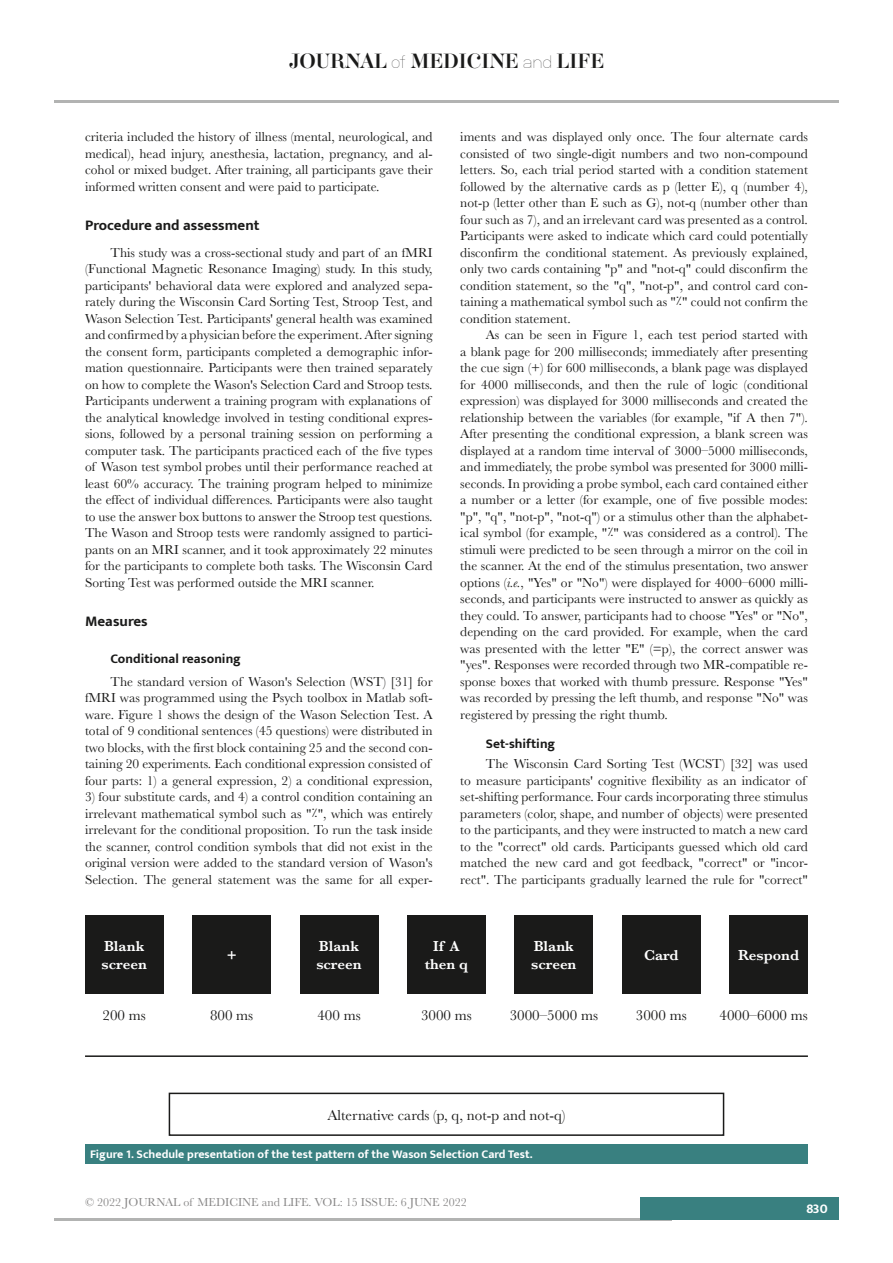
<style>
.page{position:relative;width:893px;height:1263px;background:#fff}
.page>*{position:absolute;margin:0;border:0;box-sizing:border-box;transform-origin:0 0}
.t1{font:18px "Aker Brygge Display";color:#1a1a19}
.t2{font:15px "Baskerville";color:#1a1a19}
.t3{font:600 15px/18px "Baskerville";color:#fff}
.titlu_3{font:700 15px "Mukta";color:#1a1a19}
.text{font:13.5px/16.5px "Baskerville";color:#1a1a19;text-align:justify}
.titlu_4{font:700 13.5px "Mukta";color:#1a1a19}
.t4{font:700 13.5px "Mukta";color:#fff}
.legenda_tabel{font:700 12px "Mukta";color:#fff}
.t5{font:12px "Baskerville";color:#888787}
.s1{font-family:"Neubau Grotesk Lei"}
.s2{font-family:"Arial";font-size:12px}
.s3{font-style:italic}
</style>
<div class="page">
<hr style="left:54px;top:1218px;width:618px;height:2px;background:#b2b3b2">
<div style="left:641px;top:1198px;width:198px;height:22px;background:#398080"></div>
<hr style="left:54px;top:100px;width:785px;height:2px;background:#b2b3b2">
<div style="left:85px;top:915px;width:78px;height:79px;background:#1a1a19"></div>
<div style="left:192px;top:915px;width:79px;height:79px;background:#1a1a19"></div>
<div style="left:300px;top:915px;width:78px;height:79px;background:#1a1a19"></div>
<div style="left:169px;top:1092px;width:555px;height:44px;border:2px solid #1a1a19"></div>
<div style="left:407px;top:915px;width:79px;height:79px;background:#1a1a19"></div>
<div style="left:515px;top:915px;width:78px;height:79px;background:#1a1a19"></div>
<div style="left:622px;top:915px;width:78px;height:79px;background:#1a1a19"></div>
<div style="left:729px;top:915px;width:79px;height:79px;background:#1a1a19"></div>
<hr style="left:85px;top:1055px;width:723px;height:2px;background:#1a1a19">
<div style="left:85px;top:1144px;width:723px;height:20px;background:#398080"></div>
<h1 class="t1" style="left:289px;top:49px;width:317px">JOURNAL <span class="s1">of</span> MEDICINE <span class="s1">and</span> LIFE</h1>
<p class="text" style="left:85px;top:129px;width:349px">criteria included the history of illness (mental, neurological, and medical), head injury, anesthesia, lactation, pregnancy, and al&shy;cohol or mixed budget. After training, all participants gave their informed written consent and were paid to participate.</p>
<p class="titlu_3" style="left:85px;top:216px;width:176px">Procedure and assessment</p>
<p class="text" style="left:85px;top:244px;width:349px;text-align:left;text-indent:26px">This study was a cross-sectional study and part of an fMRI (Functional Magnetic Resonance Imaging) study. In this study, participants' behavioral data were explored and analyzed sepa&shy;rately during the Wisconsin Card Sorting Test, Stroop Test, and Wason Selection Test. Participants' general health was examined and confirmed by a physician before the experiment. After signing the consent form, participants completed a demographic infor&shy;mation questionnaire. Participants were then trained separately on how to complete the Wason's Selection Card and Stroop tests.<br>Participants underwent a training program with explanations of the analytical knowledge involved in testing conditional expres&shy;sions, followed by a personal training session on performing a computer task. The participants practiced each of the five types of Wason test symbol probes until their performance reached at least 60% accuracy. The training program helped to minimize the effect of individual differences. Participants were also taught to use the answer box buttons to answer the Stroop test questions.<br>The Wason and Stroop tests were randomly assigned to partici&shy;pants on an MRI scanner, and it took approximately 22 minutes for the participants to complete both tasks. The Wisconsin Card Sorting Test was performed outside the MRI scanner.</p>
<p class="titlu_3" style="left:85px;top:612px;width:64px">Measures</p>
<p class="titlu_4" style="left:111px;top:651px;width:132px">Conditional reasoning</p>
<p class="text" style="left:85px;top:673px;width:349px;text-align:left;text-indent:26px">The standard version of Wason's Selection (WST) [31] for fMRI was programmed using the Psych toolbox in Matlab soft&shy;ware. Figure 1 shows the design of the Wason Selection Test. A total of 9 conditional sentences (45 questions) were distributed in two blocks, with the first block containing 25 and the second con&shy;taining 20 experiments. Each conditional expression consisted of four parts: 1) a general expression, 2) a conditional expression,</p>
<p class="text" style="left:85px;top:789px;width:349px">3) four substitute cards, and 4) a control condition containing an irrelevant mathematical symbol such as "<span class="s2">٪</span>", which was entirely irrelevant for the conditional proposition. To run the task inside the scanner, control condition symbols that did not exist in the original version were added to the standard version of Wason's Selection. The general statement was the same for all exper-</p>
<p class="text" style="left:460px;top:129px;width:349px">iments and was displayed only once. The four alternate cards consisted of two single-digit numbers and two non-compound letters. So, each trial period started with a condition statement followed by the alternative cards as p (letter E), q (number 4), not-p (letter other than E such as G), not-q (number other than four such as 7), and an irrelevant card was presented as a control.<br>Participants were asked to indicate which card could potentially disconfirm the conditional statement. As previously explained, only two cards containing "p" and "not-q" could disconfirm the condition statement, so the "q", "not-p", and control card con&shy;taining a mathematical symbol such as "<span class="s2">٪</span>" could not confirm the condition statement.</p>
<p class="text" style="left:460px;top:327px;width:349px;text-indent:26px">As can be seen in Figure 1, each test period started with a blank page for 200 milliseconds; immediately after presenting the cue sign (+) for 600 milliseconds, a blank page was displayed for 4000 milliseconds, and then the rule of logic (conditional expression) was displayed for 3000 milliseconds and created the relationship between the variables (for example, "if A then 7").<br>After presenting the conditional expression, a blank screen was displayed at a random time interval of 3000–5000 milliseconds, and immediately, the probe symbol was presented for 3000 milli&shy;seconds. In providing a probe symbol, each card contained either a number or a letter (for example, one of five possible modes: "p", "q", "not-p", "not-q") or a stimulus other than the alphabet&shy;ical symbol (for example, "<span class="s2">٪</span>" was considered as a control). The stimuli were predicted to be seen through a mirror on the coil in the scanner. At the end of the stimulus presentation, two answer options (<span class="s3">i.e.</span>, "Yes" or "No") were displayed for 4000–6000 milli&shy;seconds, and participants were instructed to answer as quickly as they could. To answer, participants had to choose "Yes" or "No", depending on the card provided. For example, when the card was presented with the letter "E" (=p), the correct answer was "yes". Responses were recorded through two MR-compatible re&shy;sponse boxes that worked with thumb pressure. Response "Yes" was recorded by pressing the left thumb, and response "No" was registered by pressing the right thumb.</p>
<p class="titlu_4" style="left:486px;top:735px;width:71px">Set-shifting</p>
<p class="text" style="left:460px;top:756px;width:349px;text-align:left;text-indent:26px">The Wisconsin Card Sorting Test (WCST) [32] was used to measure participants' cognitive flexibility as an indicator of set-shifting performance. Four cards incorporating three stimulus parameters (color, shape, and number of objects) were presented to the participants, and they were instructed to match a new card to the "correct" old cards. Participants guessed which old card matched the new card and got feedback, "correct" or "incor&shy;rect". The participants gradually learned the rule for "correct"</p>
<p class="t3" style="left:102px;top:937px;width:47px">Blank screen</p>
<p class="t3" style="left:227px;top:946px;width:12px">+</p>
<p class="t3" style="left:316px;top:937px;width:47px">Blank screen</p>
<p class="t3" style="left:425px;top:937px;width:45px;text-align:center">If A then q</p>
<p class="t3" style="left:531px;top:937px;width:47px">Blank screen</p>
<p class="t3" style="left:644px;top:946px;width:36px">Card</p>
<p class="t3" style="left:738px;top:946px;width:63px">Respond</p>
<p class="t2" style="left:103px;top:1005px;width:45px">200 ms</p>
<p class="t2" style="left:210px;top:1005px;width:45px">800 ms</p>
<p class="t2" style="left:317px;top:1005px;width:45px">400 ms</p>
<p class="t2" style="left:421px;top:1005px;width:52px">3000 ms</p>
<p class="t2" style="left:510px;top:1005px;width:90px">3000–5000 ms</p>
<p class="t2" style="left:636px;top:1005px;width:52px">3000 ms</p>
<p class="t2" style="left:720px;top:1005px;width:90px">4000–6000 ms</p>
<p class="t2" style="left:327px;top:1105px;width:240px">Alternative cards (p, q, not-p and not-q)</p>
<p class="legenda_tabel" style="left:90px;top:1147px;width:444px">Figure 1. Schedule presentation of the test pattern of the Wason Selection Card Test.</p>
<p class="t5" style="left:85px;top:1195px;width:383px">© 2022 JOURNAL of MEDICINE and LIFE. VOL: 15 ISSUE: 6 JUNE 2022</p>
<p class="t4" style="left:806px;top:1200px;width:23px">830</p>
</div>
